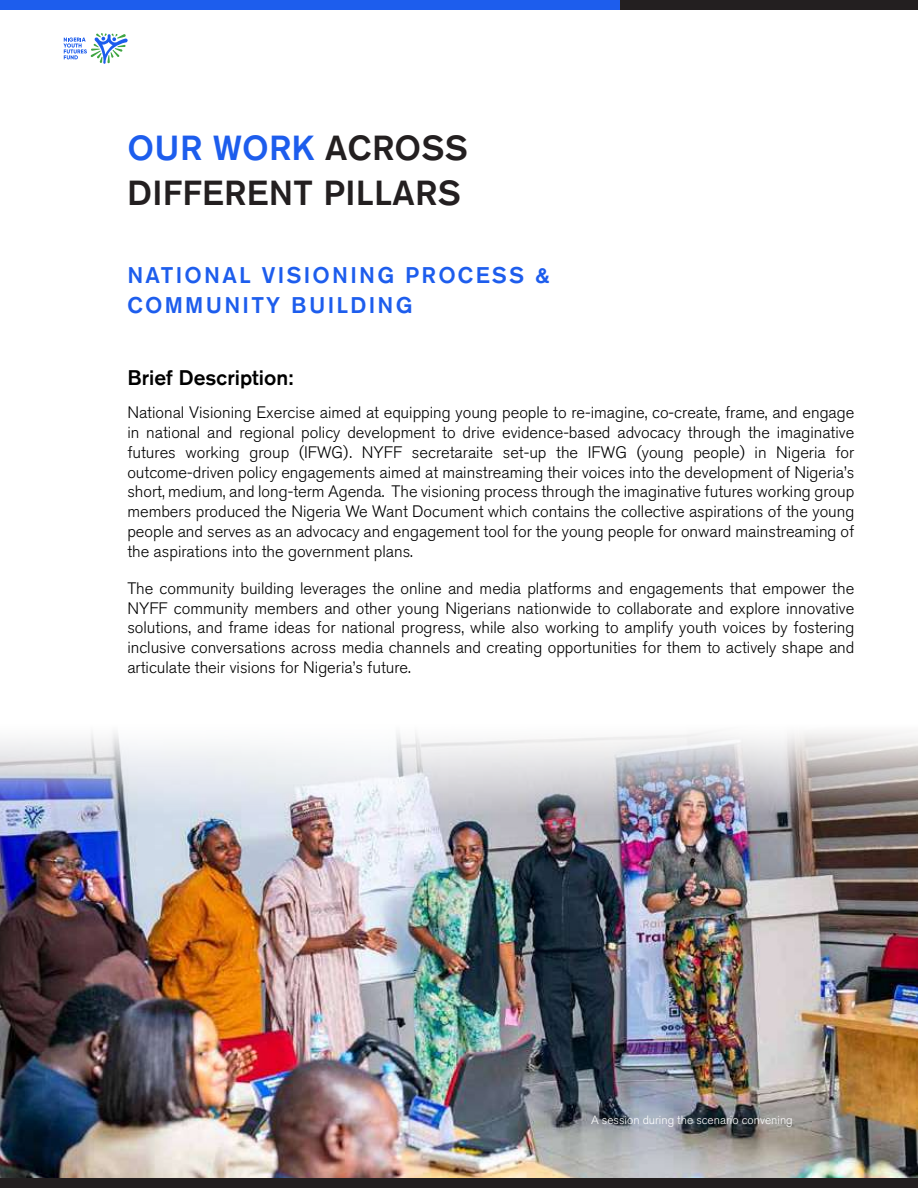
<style>
.page{position:relative;width:918px;height:1188px;background:#fff}
.page>*{position:absolute;margin:0;border:0;box-sizing:border-box;transform-origin:0 0}
.t1{font:500 34.5px/44.2px "Akzidenz Grotesk BQ";letter-spacing:.01em;color:#231f20}
.t2{font:500 22.5px/29.2px "Akzidenz Grotesk BQ";letter-spacing:.1em;color:#1d5ded}
.t3{font:500 21px "Akzidenz Grotesk BQ";color:#000}
.t4{font:300 16.5px/19.8px "Akzidenz Grotesk BQ";color:#000;text-align:justify}
.t5{font:300 12px "Akzidenz Grotesk BQ";color:#fff}
.s1{color:#1d5ded}
</style>
<div class="page">
<img style="left:0;top:814px;width:918px;height:364px">
<img style="left:0;top:732px;width:918px;height:82px">
<div style="left:619px;top:0;width:299px;height:10px;background:#231f20"></div>
<div style="left:0;top:0;width:619px;height:10px;background:#1d5ded"></div>
<div style="left:0;top:1178px;width:918px;height:10px;background:#231f20"></div>
<svg style="left:63px;top:33px;width:65px;height:31px"></svg>
<h1 class="t1" style="left:128px;top:125px;width:342px"><span class="s1">OUR WORK</span> ACROSS<br>DIFFERENT PILLARS</h1>
<h2 class="t2" style="left:127px;top:260px;width:424px">NATIONAL VISIONING PROCESS &amp;<br>COMMUNITY BUILDING</h2>
<p class="t3" style="left:127px;top:364px;width:168px">Brief Description:</p>
<p class="t4" style="left:127px;top:403px;width:729px">National Visioning Exercise aimed at equipping young people to re-imagine, co-create, frame, and engage in national and regional policy development to drive evidence-based advocacy through the imaginative futures working group (IFWG). NYFF secretaraite set-up the IFWG (young people) in Nigeria for outcome-driven policy engagements aimed at mainstreaming their voices into the development of Nigeria’s short, medium, and long-term Agenda. The visioning process through the imaginative futures working group members produced the Nigeria We Want Document which contains the collective aspirations of the young people and serves as an advocacy and engagement tool for the young people for onward mainstreaming of the aspirations into the government plans.</p>
<p class="t4" style="left:127px;top:579px;width:729px">The community building leverages the online and media platforms and engagements that empower the NYFF community members and other young Nigerians nationwide to collaborate and explore innovative solutions, and frame ideas for national progress, while also working to amplify youth voices by fostering inclusive conversations across media channels and creating opportunities for them to actively shape and articulate their visions for Nigeria’s future.</p>
<p class="t5" style="left:591px;top:1113px;width:203px">A session during the scenario convening</p>
</div>
